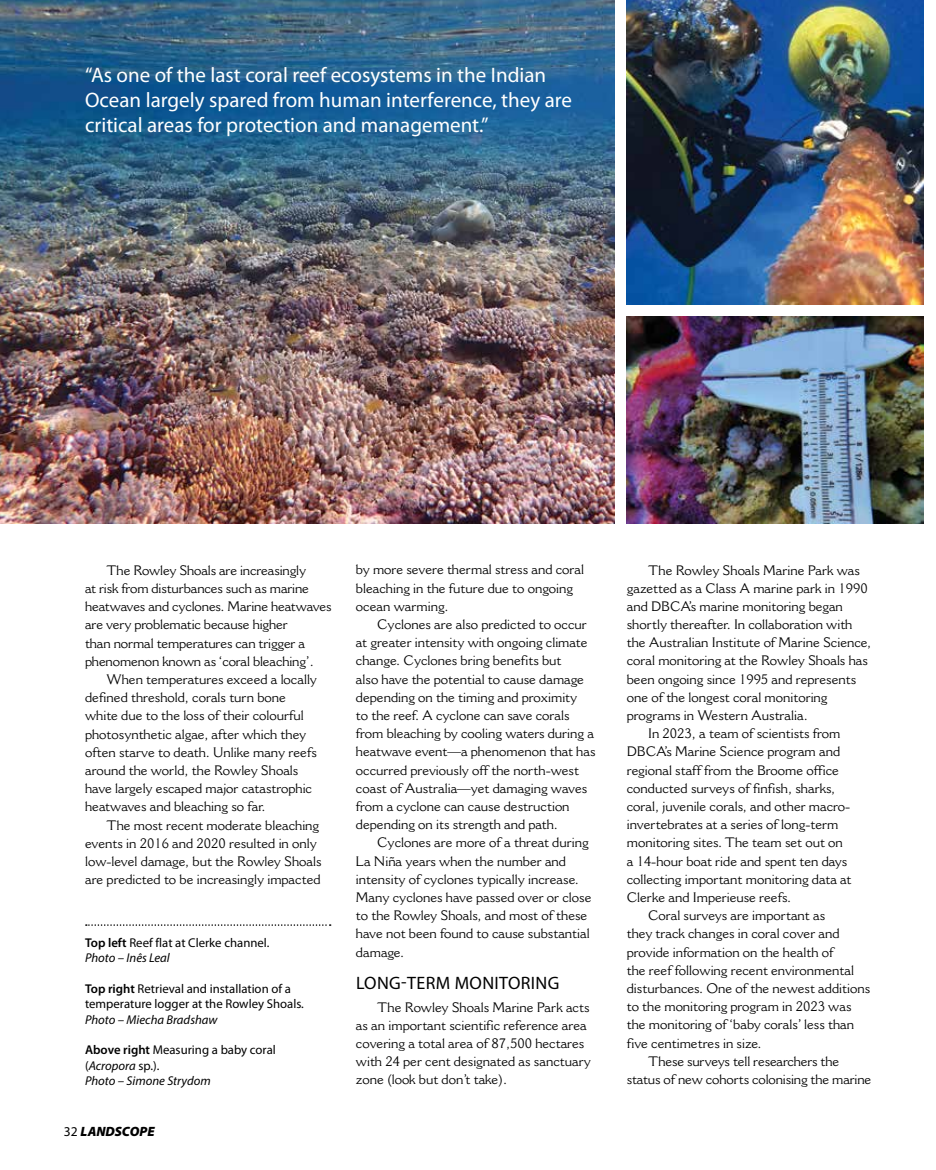
<style>
.page{position:relative;width:936px;height:1170px;background:#fff}
.page>*{position:absolute;margin:0;border:0;box-sizing:border-box;transform-origin:0 0}
.t1{font:21px/25.2px "Myriad Pro";color:#fff}
.t2{font:18px "Myriad Pro";letter-spacing:.02em;color:#000}
.t3{font:13.5px/18.1px "Cantoria MT Pro";color:#000}
.t4{font:italic 900 13.5px "Myriad Pro";color:#000}
.t5{font:12.75px/15.3px "Myriad Pro";color:#000}
.t6{font:italic 12.75px/15.3px "Myriad Pro";color:#000}
.s1{font-weight:600}
.s2{font-style:italic}
.s3{font-weight:600;font-style:normal}
.s4{font-style:normal}
.s5{font-weight:400;font-style:normal}
</style>
<div class="page">
<svg style="left:86px;top:924px;width:244px;height:1px"></svg>
<img style="left:0;top:0;width:614px;height:523px">
<img style="left:626px;top:317px;width:297px;height:206px">
<img style="left:626px;top:0;width:297px;height:304px">
<h1 class="t1" style="left:85px;top:62px;width:488px">“As one of the last coral reef ecosystems in the Indian<br>Ocean largely spared from human interference, they are critical areas for protection and management.”</h1>
<p class="t3" style="left:85px;top:560px;width:248px;text-indent:21px">The Rowley Shoals are increasingly<br>at risk from disturbances such as marine heatwaves and cyclones. Marine heatwaves are very problematic because higher<br>than normal temperatures can trigger a phenomenon known as ‘coral bleaching’.</p>
<p class="t3" style="left:85px;top:670px;width:233px;text-indent:21px">When temperatures exceed a locally defined threshold, corals turn bone white due to the loss of their colourful photosynthetic algae, after which they often starve to death. Unlike many reefs around the world, the Rowley Shoals have largely escaped major catastrophic heatwaves and bleaching so far.</p>
<p class="t3" style="left:85px;top:815px;width:238px;text-indent:21px">The most recent moderate bleaching events in 2016 and 2020 resulted in only low-level damage, but the Rowley Shoals are predicted to be increasingly impacted</p>
<p class="t5" style="left:85px;top:934px;width:186px"><span class="s1">Top left</span> Reef flat at Clerke channel.<br><span class="s2">Photo – Inês Leal</span></p>
<p class="t5" style="left:85px;top:980px;width:220px"><span class="s1">Top right</span> Retrieval and installation of a temperature logger at the Rowley Shoals.</p>
<p class="t6" style="left:85px;top:1011px;width:134px">Photo – Miecha Bradshaw</p>
<p class="t6" style="left:85px;top:1042px;width:192px"><span class="s3">Above right</span> <span class="s4">Measuring a baby coral (</span>Acropora <span class="s4">sp.).<br></span>Photo – Simone Strydom</p>
<p class="t4" style="left:64px;top:1122px;width:92px"><span class="s5">32</span> LANDSCOPE</p>
<p class="t3" style="left:356px;top:560px;width:230px">by more severe thermal stress and coral bleaching in the future due to ongoing ocean warming.</p>
<p class="t3" style="left:356px;top:615px;width:241px;text-indent:21px">Cyclones are also predicted to occur at greater intensity with ongoing climate change. Cyclones bring benefits but<br>also have the potential to cause damage depending on the timing and proximity<br>to the reef. A cyclone can save corals from bleaching by cooling waters during a heatwave event—a phenomenon that has occurred previously off the north-west coast of Australia—yet damaging waves from a cyclone can cause destruction depending on its strength and path.</p>
<p class="t3" style="left:356px;top:833px;width:237px;text-indent:21px">Cyclones are more of a threat during La Niña years when the number and intensity of cyclones typically increase.<br>Many cyclones have passed over or close to the Rowley Shoals, and most of these have not been found to cause substantial damage.</p>
<h2 class="t2" style="left:356px;top:971px;width:205px">LONG-TERM MONITORING</h2>
<p class="t3" style="left:356px;top:997px;width:236px;text-indent:21px">The Rowley Shoals Marine Park acts as an important scientific reference area covering a total area of 87,500 hectares with 24 per cent designated as sanctuary zone (look but don’t take).</p>
<p class="t3" style="left:648px;top:560px;width:213px">The Rowley Shoals Marine Park was</p>
<p class="t3" style="left:626px;top:578px;width:242px">gazetted as a Class A marine park in 1990</p>
<p class="t3" style="left:626px;top:596px;width:217px">and DBCA’s marine monitoring began</p>
<p class="t3" style="left:626px;top:615px;width:227px">shortly thereafter. In collaboration with</p>
<p class="t3" style="left:626px;top:633px;width:246px">the Australian Institute of Marine Science,</p>
<p class="t3" style="left:626px;top:651px;width:243px">coral monitoring at the Rowley Shoals has</p>
<p class="t3" style="left:626px;top:669px;width:231px">been ongoing since 1995 and represents</p>
<p class="t3" style="left:626px;top:687px;width:202px">one of the longest coral monitoring</p>
<p class="t3" style="left:626px;top:706px;width:182px">programs in Western Australia.</p>
<p class="t3" style="left:648px;top:724px;width:194px">In 2023, a team of scientists from</p>
<p class="t3" style="left:626px;top:742px;width:215px">DBCA’s Marine Science program and</p>
<p class="t3" style="left:626px;top:760px;width:214px">regional staff from the Broome office</p>
<p class="t3" style="left:626px;top:778px;width:210px">conducted surveys of finfish, sharks,</p>
<p class="t3" style="left:626px;top:796px;width:225px">coral, juvenile corals, and other macro-</p>
<p class="t3" style="left:626px;top:815px;width:213px">invertebrates at a series of long-term</p>
<p class="t3" style="left:626px;top:833px;width:217px">monitoring sites. The team set out on</p>
<p class="t3" style="left:626px;top:851px;width:222px">a 14-hour boat ride and spent ten days</p>
<p class="t3" style="left:626px;top:869px;width:226px">collecting important monitoring data at</p>
<p class="t3" style="left:626px;top:887px;width:166px">Clerke and Imperieuse reefs.</p>
<p class="t3" style="left:648px;top:906px;width:179px">Coral surveys are important as</p>
<p class="t3" style="left:626px;top:924px;width:214px">they track changes in coral cover and</p>
<p class="t3" style="left:626px;top:942px;width:208px">provide information on the health of</p>
<p class="t3" style="left:626px;top:960px;width:229px">the reef following recent environmental</p>
<p class="t3" style="left:626px;top:978px;width:245px">disturbances. One of the newest additions</p>
<p class="t3" style="left:626px;top:997px;width:226px">to the monitoring program in 2023 was</p>
<p class="t3" style="left:626px;top:1015px;width:229px">the monitoring of ‘baby corals’ less than</p>
<p class="t3" style="left:626px;top:1033px;width:136px">five centimetres in size.</p>
<p class="t3" style="left:648px;top:1051px;width:192px">These surveys tell researchers the</p>
<p class="t3" style="left:626px;top:1069px;width:246px">status of new cohorts colonising the marine</p>
</div>
